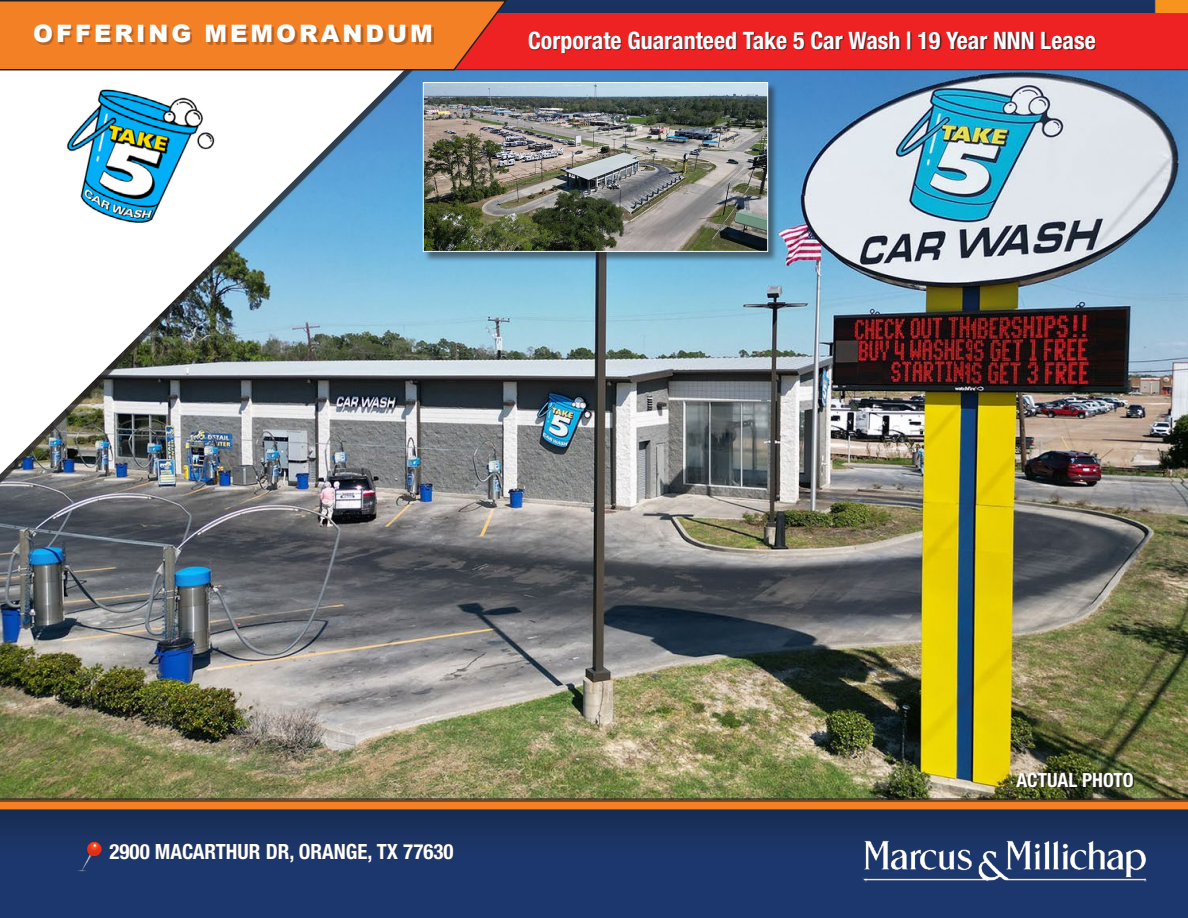
<style>
.page{position:relative;width:1188px;height:918px;background:#fff}
.page>*{position:absolute;margin:0;border:0;box-sizing:border-box;transform-origin:0 0}
.t1{font:700 condensed 24px "Helvetica Neue LT Std";color:#fff}
.t2{font:900 24px "Arial";letter-spacing:.125em;color:#fff}
.Paragraph_Style_1{font:700 condensed 21px "Helvetica Neue LT Std";color:#fff}
.t3{font:700 condensed 19.5px "Helvetica Neue LT Std";color:#fff}
</style>
<div class="page">
<img style="left:0;top:71px;width:1188px;height:727px">
<img style="left:0;top:809px;width:1188px;height:109px">
<div style="left:529px;top:0;width:659px;height:13px;background:#1a325f"></div>
<div style="left:0;top:798px;width:1188px;height:7px;background:#231f20;opacity:.58"></div>
<div style="left:0;top:802px;width:1188px;height:7px;background:#f48026"></div>
<img style="left:845px;top:818px;width:330px;height:100px">
<div style="left:0;top:0;width:529px;height:500px;background:#231f20;opacity:.75"></div>
<img style="left:0;top:71px;width:474px;height:403px">
<div style="left:443px;top:14px;width:745px;height:57px;background:#2d3f55"></div>
<div style="left:443px;top:13px;width:745px;height:56px;background:#ee2123"></div>
<div style="left:110px;top:844px;width:343px;height:19px;background:#231f20;opacity:.75"></div>
<div style="left:530px;top:32px;width:566px;height:22px;background:#231f20;opacity:.75"></div>
<svg style="left:0;top:0;width:509px;height:71px;background:#e67527"></svg>
<div style="left:36px;top:27px;width:398px;height:18px;background:#231f20;opacity:.3"></div>
<img style="left:75px;top:837px;width:30px;height:38px">
<div style="left:1017px;top:774px;width:117px;height:14px;background:#231f20;opacity:.75"></div>
<img style="left:64px;top:88px;width:153px;height:137px">
<div style="left:423px;top:83px;width:356px;height:179px;background:#231f20;opacity:.55"></div>
<img style="left:425px;top:84px;width:341px;height:166px">
<div style="left:423px;top:82px;width:345px;height:170px;border:1px solid #fff"></div>
<p class="t2" style="left:33px;top:16px;width:401px">OFFERING MEMORANDUM</p>
<p class="t1" style="left:528px;top:26px;width:569px">Corporate Guaranteed Take 5 Car Wash | 19 Year NNN Lease</p>
<p class="Paragraph_Style_1" style="left:109px;top:839px;width:346px">2900 MACARTHUR DR, ORANGE, TX 77630</p>
<p class="t3" style="left:1016px;top:768px;width:119px">ACTUAL PHOTO</p>
</div>
